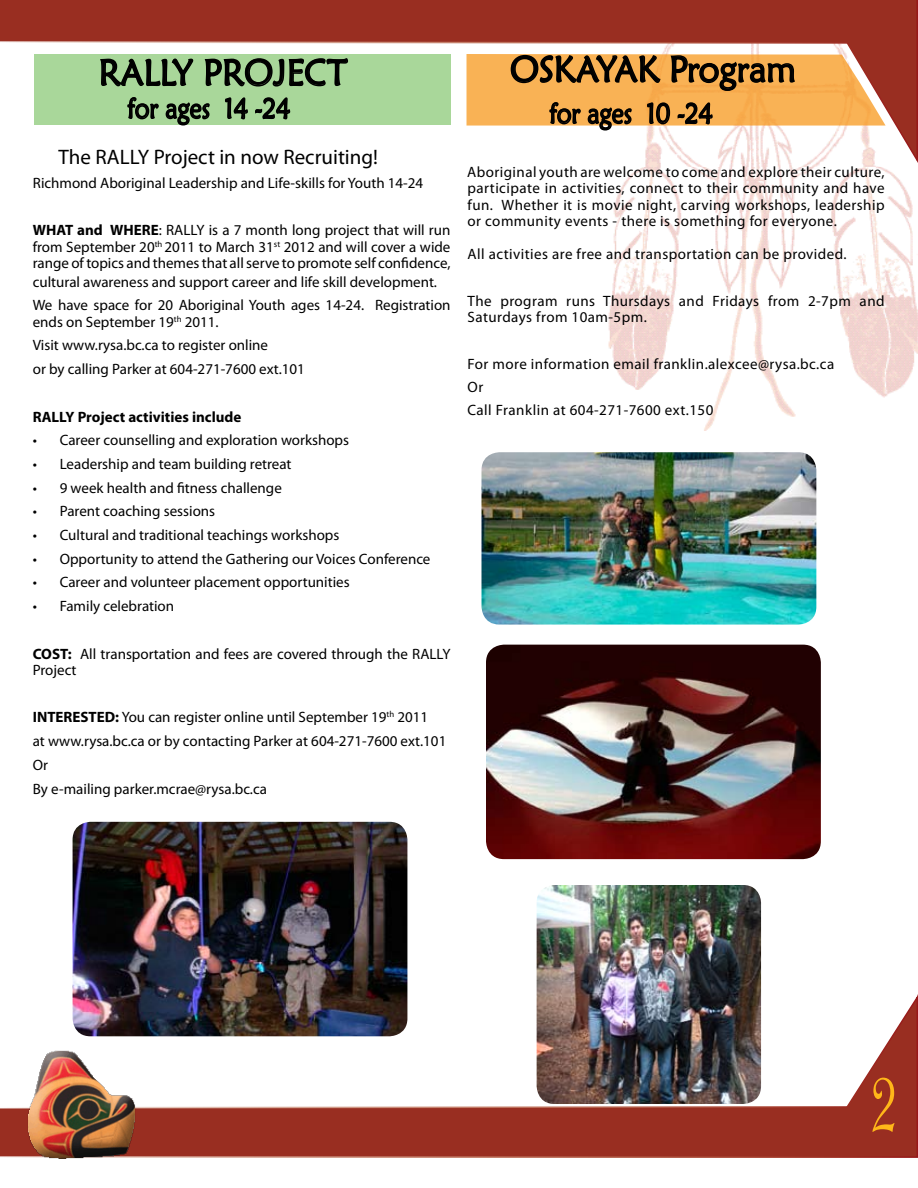
<style>
.page{position:relative;width:918px;height:1188px;background:#fff}
.page>*{position:absolute;margin:0;border:0;box-sizing:border-box;transform-origin:0 0}
.t1{font:84.9px "Harrington";color:#ffb719;scale:.65 1}
.t2{font:36.6px "Maiandra GD";color:#000;scale:.94 1}
.t3{font:28.65px "Maiandra GD";color:#000;scale:.85 1}
.t4{font:21px "Myriad Pro";color:#000}
.t5{font:15px/16.5px "Myriad Pro";color:#000}
.t6{font:15px/23.2px "Myriad Pro";letter-spacing:.03em;color:#000}
.t7{font:700 15px "Myriad Pro";color:#000}
.s1{font-weight:700}
</style>
<div class="page">
<img style="left:608px;top:166px;width:310px;height:265px">
<svg style="left:0;top:0;width:918px;height:166px"></svg>
<svg style="left:0;top:992px;width:917px;height:166px"></svg>
<img style="left:27px;top:1051px;width:108px;height:108px">
<img style="left:537px;top:885px;width:224px;height:219px">
<img style="left:486px;top:645px;width:335px;height:214px">
<img style="left:73px;top:822px;width:334px;height:214px">
<svg style="left:917px;top:994px;width:1px;height:164px"></svg>
<div style="left:34px;top:54px;width:417px;height:70px;background:#a9d79a"></div>
<svg style="left:99px;top:0;width:250px;height:145px"></svg>
<svg style="left:466px;top:52px;width:420px;height:80px;background:#dfa660"></svg>
<img style="left:482px;top:452px;width:334px;height:173px">
<h2 class="t2" style="left:99px;top:50px;width:266px">RALLY PROJECT</h2>
<h3 class="t3" style="left:127px;top:91px;width:193px">for ages 14 -24</h3>
<h3 class="t4" style="left:59px;top:144px;width:321px">The RALLY Project in now Recruiting!</h3>
<p class="t5" style="left:33px;top:174px;width:392px">Richmond Aboriginal Leadership and Life-skills for Youth 14-24</p>
<p class="t5" style="left:33px;top:222px;width:419px;text-align:justify"><span class="s1">WHAT and WHERE</span>: RALLY is a 7 month long project that will run from September 20<sup>th</sup> 2011 to March 31<sup>st</sup> 2012 and will cover a wide range of topics and themes that all serve to promote self confidence,</p>
<p class="t5" style="left:33px;top:269px;width:419px;line-height:23.7px">cultural awareness and support career and life skill development.<br>We have space for 20 Aboriginal Youth ages 14-24. Registration</p>
<p class="t5" style="left:33px;top:310px;width:274px;line-height:23.7px">ends on September 19<sup>th</sup> 2011.<br>Visit www.rysa.bc.ca to register online<br>or by calling Parker at 604-271-7600 ext.101</p>
<p class="t7" style="left:33px;top:407px;width:210px">RALLY Project activities include</p>
<p class="t5" style="left:33px;top:432px;width:318px">• Career counselling and exploration workshops</p>
<p class="t5" style="left:33px;top:455px;width:260px">• Leadership and team building retreat</p>
<p class="t5" style="left:33px;top:479px;width:251px">• 9 week health and fitness challenge</p>
<p class="t5" style="left:33px;top:503px;width:184px">• Parent coaching sessions</p>
<p class="t5" style="left:33px;top:526px;width:308px">• Cultural and traditional teachings workshops</p>
<p class="t5" style="left:33px;top:550px;width:399px">• Opportunity to attend the Gathering our Voices Conference</p>
<p class="t5" style="left:33px;top:574px;width:318px">• Career and volunteer placement opportunities</p>
<p class="t5" style="left:33px;top:598px;width:143px">• Family celebration</p>
<p class="t5" style="left:33px;top:645px;width:419px"><span class="s1">COST:</span> All transportation and fees are covered through the RALLY<br>Project</p>
<p class="t5" style="left:33px;top:705px;width:415px;line-height:23.7px"><span class="s1">INTERESTED:</span> You can register online until September 19<sup>th</sup> 2011<br>at www.rysa.bc.ca or by contacting Parker at 604-271-7600 ext.101<br>Or<br>By e-mailing parker.mcrae@rysa.bc.ca</p>
<h2 class="t2" style="left:510px;top:47px;width:305px">OSKAYAK Program</h2>
<h3 class="t3" style="left:549px;top:96px;width:193px">for ages 10 -24</h3>
<p class="t5" style="left:467px;top:163px;width:419px;text-align:justify">Aboriginal youth are welcome to come and explore their culture, participate in activities, connect to their community and have fun. Whether it is movie night, carving workshops, leadership or community events - there is something for everyone.</p>
<p class="t6" style="left:468px;top:243px;width:381px">All activities are free and transportation can be provided.</p>
<p class="t6" style="left:468px;top:292px;width:419px;line-height:16.5px">The program runs Thursdays and Fridays from 2-7pm and<br>Saturdays from 10am-5pm.</p>
<p class="t6" style="left:468px;top:352px;width:368px">For more information email franklin.alexcee@rysa.bc.ca<br>Or<br>Call Franklin at 604-271-7600 ext.150</p>
<h1 class="t1" style="left:871px;top:1050px;width:43px">2</h1>
</div>
